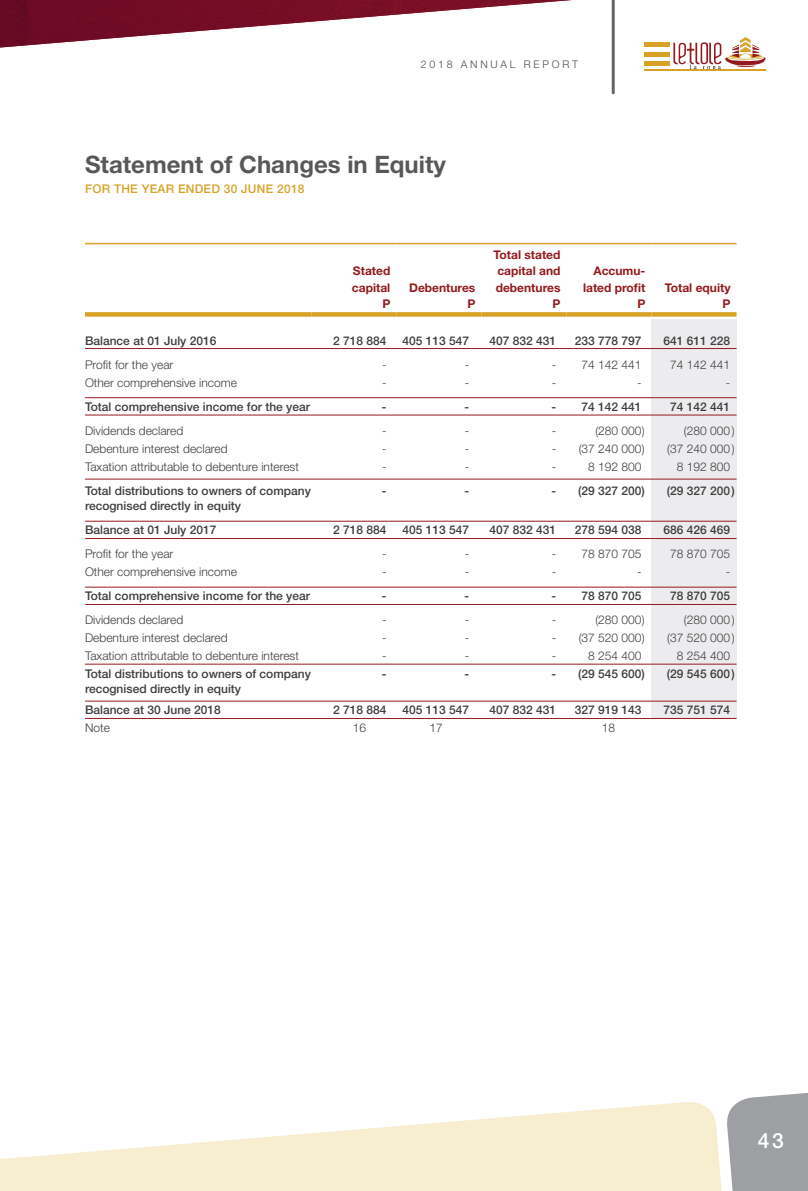
<style>
.page{position:relative;width:808px;height:1191px;background:#fff}
.page>*{position:absolute;margin:0;border:0;box-sizing:border-box;transform-origin:0 0}
.t1{font:700 24px "Helvetica Neue CE";color:#57585a}
.t2{font:500 21px "Helvetica Neue CE";color:#fff}
.t3{font:500 12px/24px "Helvetica Neue CE";color:#3e3e3f}
.t4{font:300 12px "Helvetica Neue";color:#3e3e3f}
.t5{font:700 12px/16.5px "Helvetica Neue CE";color:#951a1e;text-align:right}
.t6{font:500 12px "Helvetica Neue CE";letter-spacing:.02em;color:#d8a227}
.t7{font:300 10.5px "Helvetica Neue CE";letter-spacing:.26em;color:#4b4c4d}
</style>
<div class="page">
<div style="left:651px;top:319px;width:85px;height:400px;background:#ececee"></div>
<hr style="left:85px;top:243px;width:226px;height:1px;background:#d8a227">
<hr style="left:311px;top:243px;width:85px;height:1px;background:#d8a227">
<hr style="left:396px;top:243px;width:85px;height:1px;background:#d8a227">
<hr style="left:481px;top:243px;width:85px;height:1px;background:#d8a227">
<hr style="left:566px;top:243px;width:85px;height:1px;background:#d8a227">
<hr style="left:651px;top:243px;width:85px;height:1px;background:#d8a227">
<div style="left:85px;top:312px;width:226px;height:5px;background:#d8a227"></div>
<div style="left:311px;top:312px;width:85px;height:5px;background:#d8a227"></div>
<div style="left:396px;top:312px;width:85px;height:5px;background:#d8a227"></div>
<div style="left:481px;top:312px;width:85px;height:5px;background:#d8a227"></div>
<div style="left:566px;top:312px;width:85px;height:5px;background:#d8a227"></div>
<div style="left:651px;top:312px;width:85px;height:5px;background:#d8a227"></div>
<hr style="left:85px;top:397px;width:651px;height:1px;background:#951a1e">
<hr style="left:85px;top:521px;width:651px;height:1px;background:#951a1e">
<hr style="left:85px;top:587px;width:651px;height:1px;background:#951a1e">
<hr style="left:85px;top:700px;width:651px;height:1px;background:#951a1e">
<hr style="left:85px;top:664px;width:651px;height:1px;background:#951a1e">
<hr style="left:85px;top:479px;width:651px;height:1px;background:#951a1e">
<hr style="left:85px;top:348px;width:651px;height:1px;background:#951a1e">
<hr style="left:85px;top:415px;width:651px;height:1px;background:#951a1e">
<hr style="left:85px;top:538px;width:651px;height:1px;background:#951a1e">
<hr style="left:85px;top:604px;width:651px;height:1px;background:#951a1e">
<hr style="left:85px;top:718px;width:651px;height:1px;background:#951a1e">
<hr style="left:644px;top:70px;width:121px;height:1px;background:#d8a227">
<svg style="left:745px;top:37px;width:21px;height:31px"></svg>
<svg style="left:683px;top:37px;width:62px;height:33px"></svg>
<img style="left:0;top:0;width:683px;height:95px">
<hr style="left:612px;top:0;width:3px;height:93px;background:#636366">
<svg style="left:0;top:1102px;width:722px;height:89px;fill:#f7edcf"></svg>
<svg style="left:727px;top:1093px;width:81px;height:98px;background:#a4a5a8"></svg>
<p class="t7" style="left:421px;top:58px;width:158px">2018 ANNUAL REPORT</p>
<h1 class="t1" style="left:85px;top:150px;width:362px">Statement of Changes in Equity</h1>
<p class="t6" style="left:85px;top:182px;width:221px">FOR THE YEAR ENDED 30 JUNE 2018</p>
<p class="t5" style="left:352px;top:263px;width:40px">Stated capital<br>P</p>
<p class="t5" style="left:409px;top:279px;width:68px">Debentures<br>P</p>
<p class="t5" style="left:493px;top:246px;width:68px">Total stated capital and debentures<br>P</p>
<p class="t5" style="left:583px;top:263px;width:64px">Accumu&shy;lated profit<br>P</p>
<p class="t5" style="left:665px;top:279px;width:67px">Total equity<br>P</p>
<p class="t3" style="left:85px;top:329px;width:133px">Balance at 01 July 2016</p>
<p class="t3" style="left:333px;top:329px;width:55px">2 718 884</p>
<p class="t3" style="left:402px;top:329px;width:68px">405 113 547</p>
<p class="t3" style="left:489px;top:329px;width:68px">407 832 431</p>
<p class="t3" style="left:575px;top:329px;width:68px">233 778 797</p>
<p class="t3" style="left:663px;top:329px;width:68px">641 611 228</p>
<p class="t4" style="left:85px;top:357px;width:90px">Profit for the year</p>
<p class="t4" style="left:382px;top:357px;width:6px">-</p>
<p class="t4" style="left:465px;top:357px;width:6px">-</p>
<p class="t4" style="left:552px;top:357px;width:91px">- 74 142 441</p>
<p class="t4" style="left:670px;top:357px;width:62px">74 142 441</p>
<p class="t4" style="left:85px;top:375px;width:153px">Other comprehensive income</p>
<p class="t4" style="left:382px;top:375px;width:6px">-</p>
<p class="t4" style="left:465px;top:375px;width:6px">-</p>
<p class="t4" style="left:552px;top:375px;width:6px">-</p>
<p class="t4" style="left:637px;top:375px;width:6px">-</p>
<p class="t4" style="left:726px;top:375px;width:6px">-</p>
<p class="t3" style="left:85px;top:395px;width:226px">Total comprehensive income for the year</p>
<p class="t3" style="left:382px;top:395px;width:6px">-</p>
<p class="t3" style="left:464px;top:395px;width:6px">-</p>
<p class="t3" style="left:551px;top:395px;width:92px">- 74 142 441</p>
<p class="t3" style="left:670px;top:395px;width:62px">74 142 441</p>
<p class="t4" style="left:85px;top:423px;width:100px">Dividends declared</p>
<p class="t4" style="left:382px;top:423px;width:6px">-</p>
<p class="t4" style="left:465px;top:423px;width:6px">-</p>
<p class="t4" style="left:552px;top:423px;width:6px">-</p>
<p class="t4" style="left:595px;top:423px;width:51px">(280 000)</p>
<p class="t4" style="left:684px;top:423px;width:52px">(280 000)</p>
<p class="t4" style="left:85px;top:441px;width:144px">Debenture interest declared</p>
<p class="t4" style="left:382px;top:441px;width:6px">-</p>
<p class="t4" style="left:465px;top:441px;width:6px">-</p>
<p class="t4" style="left:552px;top:441px;width:94px">- (37 240 000)</p>
<p class="t4" style="left:667px;top:441px;width:69px">(37 240 000)</p>
<p class="t4" style="left:85px;top:459px;width:215px">Taxation attributable to debenture interest</p>
<p class="t4" style="left:382px;top:459px;width:6px">-</p>
<p class="t4" style="left:465px;top:459px;width:6px">-</p>
<p class="t4" style="left:552px;top:459px;width:6px">-</p>
<p class="t4" style="left:588px;top:459px;width:55px">8 192 800</p>
<p class="t4" style="left:677px;top:459px;width:55px">8 192 800</p>
<p class="t3" style="left:85px;top:479px;width:227px">Total distributions to owners of company</p>
<p class="t3" style="left:382px;top:479px;width:6px">-</p>
<p class="t3" style="left:464px;top:479px;width:6px">-</p>
<p class="t3" style="left:551px;top:479px;width:95px">- (29 327 200)</p>
<p class="t3" style="left:667px;top:479px;width:69px">(29 327 200)</p>
<p class="t3" style="left:85px;top:494px;width:158px">recognised directly in equity<br>Balance at 01 July 2017</p>
<p class="t3" style="left:333px;top:518px;width:55px">2 718 884</p>
<p class="t3" style="left:402px;top:518px;width:68px">405 113 547</p>
<p class="t3" style="left:489px;top:518px;width:68px">407 832 431</p>
<p class="t3" style="left:575px;top:518px;width:68px">278 594 038</p>
<p class="t3" style="left:663px;top:518px;width:68px">686 426 469</p>
<p class="t4" style="left:85px;top:546px;width:90px">Profit for the year</p>
<p class="t4" style="left:382px;top:546px;width:6px">-</p>
<p class="t4" style="left:465px;top:546px;width:6px">-</p>
<p class="t4" style="left:552px;top:546px;width:91px">- 78 870 705</p>
<p class="t4" style="left:670px;top:546px;width:62px">78 870 705</p>
<p class="t4" style="left:85px;top:564px;width:153px">Other comprehensive income</p>
<p class="t4" style="left:382px;top:564px;width:6px">-</p>
<p class="t4" style="left:465px;top:564px;width:6px">-</p>
<p class="t4" style="left:552px;top:564px;width:6px">-</p>
<p class="t4" style="left:637px;top:564px;width:6px">-</p>
<p class="t4" style="left:726px;top:564px;width:6px">-</p>
<p class="t3" style="left:85px;top:584px;width:226px">Total comprehensive income for the year</p>
<p class="t3" style="left:382px;top:584px;width:6px">-</p>
<p class="t3" style="left:464px;top:584px;width:6px">-</p>
<p class="t3" style="left:551px;top:584px;width:92px">- 78 870 705</p>
<p class="t3" style="left:670px;top:584px;width:62px">78 870 705</p>
<p class="t4" style="left:85px;top:612px;width:100px">Dividends declared</p>
<p class="t4" style="left:382px;top:612px;width:6px">-</p>
<p class="t4" style="left:465px;top:612px;width:6px">-</p>
<p class="t4" style="left:552px;top:612px;width:6px">-</p>
<p class="t4" style="left:595px;top:612px;width:51px">(280 000)</p>
<p class="t4" style="left:684px;top:612px;width:52px">(280 000)</p>
<p class="t4" style="left:85px;top:630px;width:144px">Debenture interest declared</p>
<p class="t4" style="left:382px;top:630px;width:6px">-</p>
<p class="t4" style="left:465px;top:630px;width:6px">-</p>
<p class="t4" style="left:552px;top:630px;width:94px">- (37 520 000)</p>
<p class="t4" style="left:667px;top:630px;width:69px">(37 520 000)</p>
<p class="t4" style="left:85px;top:648px;width:215px">Taxation attributable to debenture interest</p>
<p class="t4" style="left:382px;top:648px;width:6px">-</p>
<p class="t4" style="left:465px;top:648px;width:6px">-</p>
<p class="t4" style="left:552px;top:648px;width:6px">-</p>
<p class="t4" style="left:588px;top:648px;width:55px">8 254 400</p>
<p class="t4" style="left:677px;top:648px;width:55px">8 254 400</p>
<p class="t3" style="left:85px;top:662px;width:227px">Total distributions to owners of company</p>
<p class="t3" style="left:382px;top:662px;width:6px">-</p>
<p class="t3" style="left:464px;top:662px;width:6px">-</p>
<p class="t3" style="left:551px;top:662px;width:95px">- (29 545 600)</p>
<p class="t3" style="left:667px;top:662px;width:69px">(29 545 600)</p>
<p class="t3" style="left:85px;top:678px;width:158px;line-height:21px">recognised directly in equity<br>Balance at 30 June 2018</p>
<p class="t3" style="left:333px;top:698px;width:55px">2 718 884</p>
<p class="t3" style="left:402px;top:698px;width:68px">405 113 547</p>
<p class="t3" style="left:489px;top:698px;width:68px">407 832 431</p>
<p class="t3" style="left:575px;top:698px;width:68px">327 919 143</p>
<p class="t3" style="left:663px;top:698px;width:68px">735 751 574</p>
<p class="t4" style="left:85px;top:720px;width:26px">Note</p>
<p class="t4" style="left:353px;top:720px;width:15px">16</p>
<p class="t4" style="left:429px;top:720px;width:15px">17</p>
<p class="t4" style="left:602px;top:720px;width:15px">18</p>
<h2 class="t2" style="left:758px;top:1127px;width:27px">43</h2>
</div>
